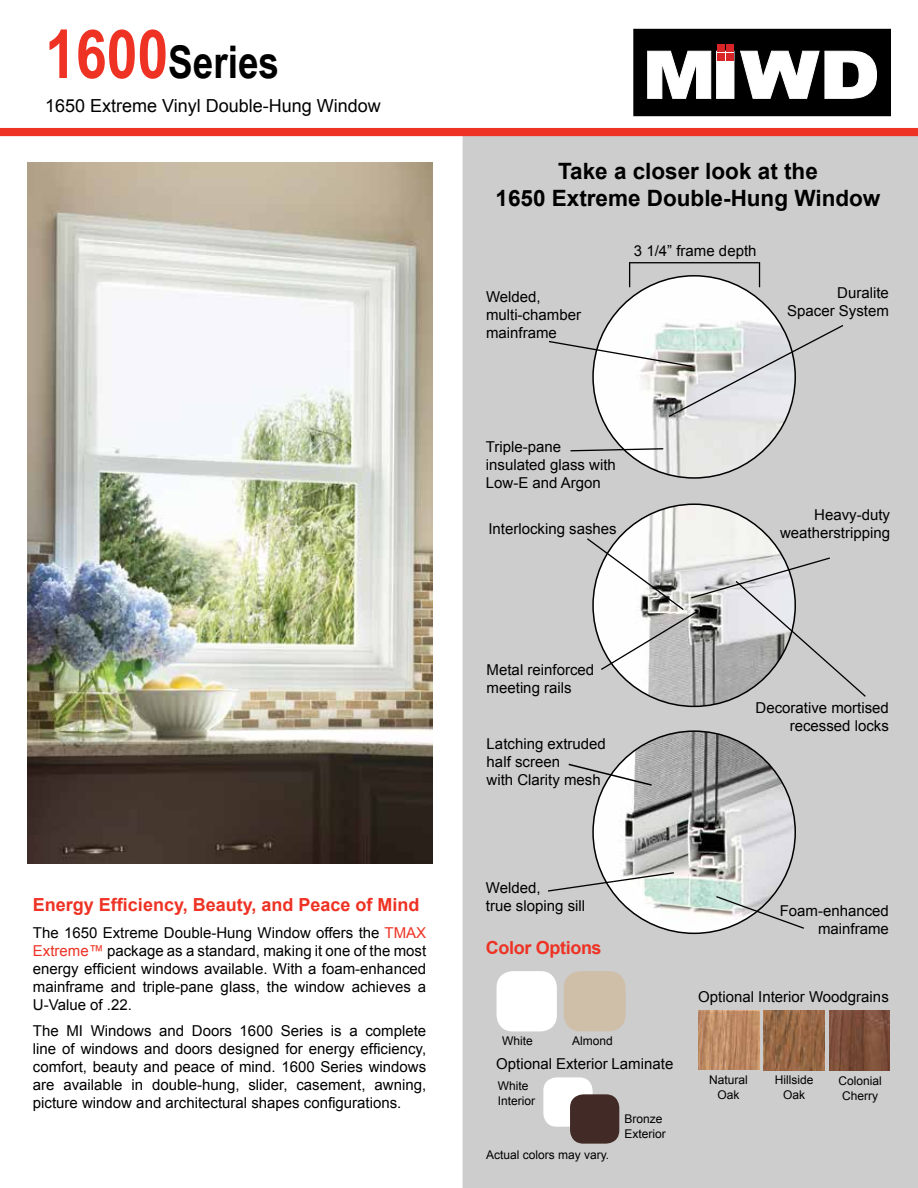
<style>
.page{position:relative;width:918px;height:1188px;background:#fff}
.page>*{position:absolute;margin:0;border:0;box-sizing:border-box;transform-origin:0 0}
.t1{font:700 45px "Arial Narrow";color:#000}
.t2{font:700 22.5px/27px "Arial";color:#000;text-align:center}
.t3{font:700 18px "Arial";color:#ee3224}
.t4{font:18px "Arial";color:#000}
.t5{font:700 18px "Arial";letter-spacing:-.02em;color:#ee3224}
.t6{font:15px/18px "Arial";color:#000}
.t7{font:12px/14.4px "Arial";color:#000;text-align:center}
.s1{font-size:67.5px;color:#ee3224}
.s2{color:#ee3224}
</style>
<div class="page">
<div style="left:463px;top:136px;width:455px;height:1052px;background:#cdcdcd"></div>
<img style="left:593px;top:276px;width:202px;height:202px;border-radius:101px">
<svg style="left:629px;top:263px;width:1px;height:24px"></svg>
<hr style="left:629px;top:262px;width:130px;height:1px;background:#000">
<svg style="left:759px;top:262px;width:1px;height:25px"></svg>
<img style="left:593px;top:504px;width:202px;height:202px;border-radius:101px">
<img style="left:593px;top:731px;width:202px;height:202px;border-radius:101px">
<svg style="left:547px;top:871px;width:128px;height:21px"></svg>
<svg style="left:567px;top:763px;width:86px;height:24px"></svg>
<svg style="left:547px;top:324px;width:298px;height:94px"></svg>
<svg style="left:569px;top:447px;width:96px;height:5px"></svg>
<svg style="left:586px;top:537px;width:281px;height:161px"></svg>
<img style="left:27px;top:163px;width:405px;height:701px">
<div style="left:564px;top:971px;width:62px;height:60px;background:#cfbfa9;border-radius:17px"></div>
<div style="left:497px;top:971px;width:60px;height:60px;background:#fff;border-radius:16px"></div>
<div style="left:543px;top:1077px;width:50px;height:50px;background:#fff;border-radius:13px"></div>
<div style="left:570px;top:1094px;width:49px;height:50px;background:#422a26;border-radius:13px"></div>
<img style="left:699px;top:1010px;width:60px;height:59px">
<img style="left:764px;top:1010px;width:60px;height:61px">
<img style="left:829px;top:1010px;width:60px;height:61px">
<svg style="left:715px;top:895px;width:91px;height:35px;background:#c5c7c6"></svg>
<div style="left:0;top:128px;width:918px;height:8px;background:#ee3224"></div>
<div style="left:634px;top:29px;width:256px;height:87px;background:#000"></div>
<div style="left:633px;top:29px;width:258px;height:87px;border:1px solid #000"></div>
<svg style="left:647px;top:50px;width:65px;height:49px"></svg>
<div style="left:716px;top:51px;width:18px;height:48px;background:#fff;border:1px solid #fff"></div>
<svg style="left:740px;top:50px;width:137px;height:49px"></svg>
<div style="left:717px;top:53px;width:7px;height:8px;background:#d92527"></div>
<div style="left:726px;top:53px;width:8px;height:8px;background:#d92527"></div>
<div style="left:717px;top:44px;width:7px;height:8px;background:#d92527"></div>
<div style="left:726px;top:44px;width:8px;height:8px;background:#d92527"></div>
<h1 class="t1" style="left:45px;top:28px;width:235px"><span class="s1">1600</span>Series</h1>
<p class="t4" style="left:45px;top:94px;width:337px">1650 Extreme Vinyl Double-Hung Window</p>
<p class="t3" style="left:33px;top:893px;width:388px">Energy Efficiency, Beauty, and Peace of Mind</p>
<p class="t6" style="left:33px;top:924px;width:395px;text-align:justify">The 1650 Extreme Double-Hung Window offers the <span class="s2">TMAX Extreme™</span> package as a standard, making it one of the most energy efficient windows available. With a foam-enhanced mainframe and triple-pane glass, the window achieves a U-Value of .22.</p>
<p class="t6" style="left:33px;top:1022px;width:395px;text-align:justify">The MI Windows and Doors 1600 Series is a complete line of windows and doors designed for energy efficiency, comfort, beauty and peace of mind. 1600 Series windows are available in double-hung, slider, casement, awning, picture window and architectural shapes configurations.</p>
<h2 class="t2" style="left:496px;top:158px;width:386px">Take a closer look at the<br>1650 Extreme Double-Hung Window</h2>
<p class="t6" style="left:486px;top:288px;width:97px">Welded, multi-chamber mainframe</p>
<p class="t6" style="left:634px;top:242px;width:124px">3 1/4” frame depth</p>
<p class="t6" style="left:787px;top:284px;width:103px;text-align:right">Duralite<br>Spacer System</p>
<p class="t6" style="left:486px;top:438px;width:132px">Triple-pane insulated glass with<br>Low-E and Argon</p>
<p class="t6" style="left:488px;top:520px;width:130px">Interlocking sashes</p>
<p class="t6" style="left:780px;top:506px;width:112px;text-align:right">Heavy-duty weatherstripping</p>
<p class="t6" style="left:487px;top:661px;width:109px">Metal reinforced meeting rails</p>
<p class="t6" style="left:487px;top:735px;width:121px">Latching extruded half screen<br>with Clarity mesh</p>
<p class="t6" style="left:486px;top:879px;width:101px">Welded,<br>true sloping sill</p>
<p class="t5" style="left:486px;top:936px;width:117px">Color Options</p>
<p class="t7" style="left:502px;top:1034px;width:32px">White</p>
<p class="t7" style="left:572px;top:1034px;width:42px">Almond</p>
<p class="t6" style="left:756px;top:699px;width:135px;text-align:right">Decorative mortised recessed locks</p>
<p class="t6" style="left:780px;top:901px;width:111px;text-align:right">Foam-enhanced mainframe</p>
<p class="t6" style="left:698px;top:988px;width:192px">Optional Interior Woodgrains</p>
<p class="t6" style="left:496px;top:1054px;width:179px">Optional Exterior Laminate</p>
<p class="t7" style="left:498px;top:1079px;width:39px;text-align:left">White<br>Interior</p>
<p class="t7" style="left:486px;top:1148px;width:125px">Actual colors may vary.</p>
<p class="t7" style="left:624px;top:1112px;width:43px;text-align:left">Bronze<br>Exterior</p>
<p class="t7" style="left:709px;top:1073px;width:40px">Natural<br>Oak</p>
<p class="t7" style="left:775px;top:1073px;width:40px">Hillside<br>Oak</p>
<p class="t7" style="left:839px;top:1074px;width:45px">Colonial<br>Cherry</p>
</div>
